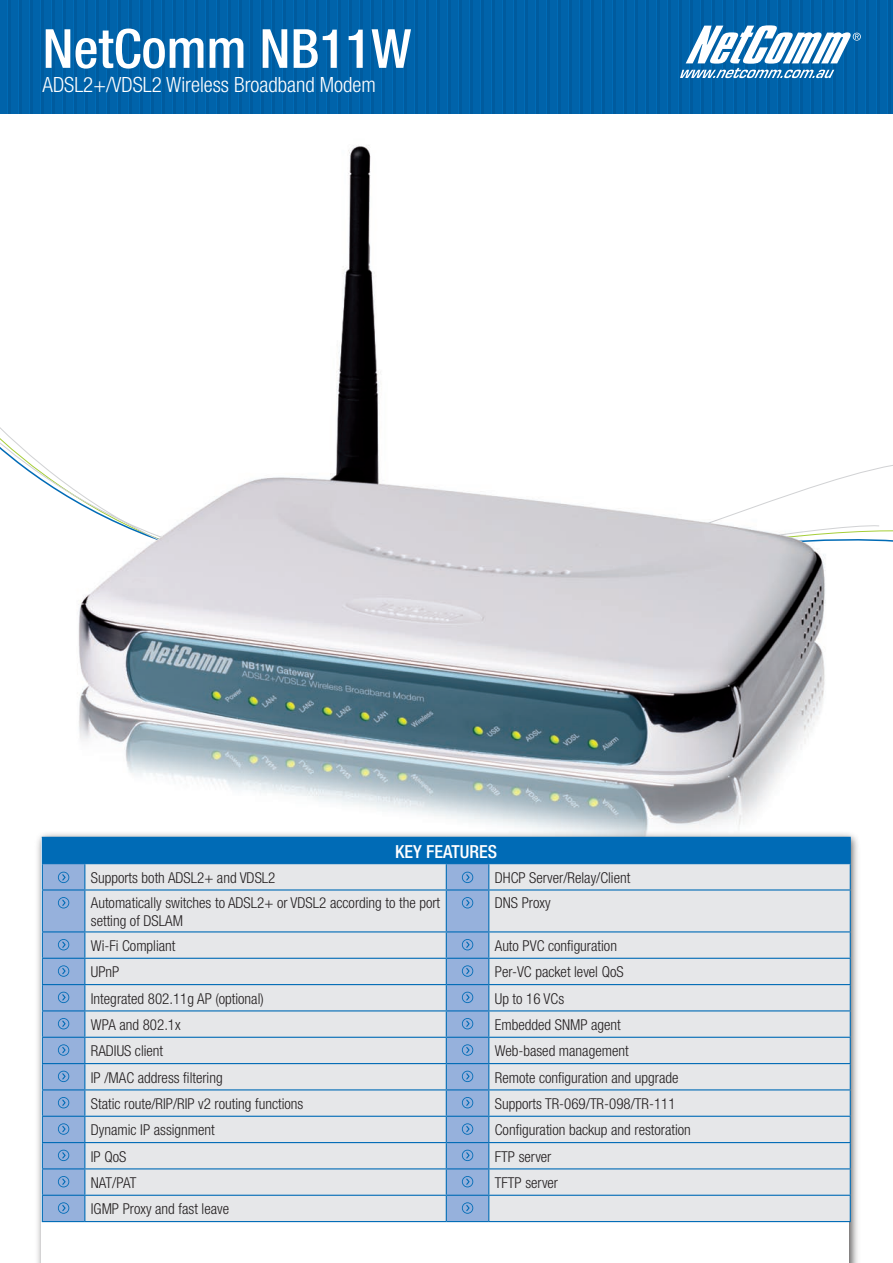
<style>
.page{position:relative;width:893px;height:1263px;background:#fff}
.page>*{position:absolute;margin:0;border:0;box-sizing:border-box;transform-origin:0 0}
.t1{font:500 condensed 54px "Helvetica Neue LT";color:#fff}
.t2{font:300 condensed 21px "Helvetica Neue LT";color:#fff}
.t3{font:500 condensed 18px "Helvetica Neue LT";color:#fff}
.t4{font:300 condensed 15px/18px "Helvetica Neue LT";color:#231f20}
</style>
<div class="page">
<div style="left:0;top:0;width:893px;height:113px;background:#0063aa"></div>
<svg style="left:680px;top:25px;width:181px;height:53px"></svg>
<img style="left:43px;top:145px;width:808px;height:686px">
<img style="left:78px;top:147px;width:746px;height:629px">
<div style="left:34px;top:831px;width:827px;height:432px;background:#231f20;opacity:.75"></div>
<div style="left:41px;top:838px;width:808px;height:425px;background:#fff"></div>
<div style="left:42px;top:837px;width:808px;height:27px;background:#006bb6"></div>
<div style="left:43px;top:864px;width:41px;height:357px;background:#96b1dc"></div>
<svg style="left:85px;top:864px;width:765px;height:357px;background:#dee2e7"></svg>
<svg style="left:84px;top:864px;width:1px;height:25px"></svg>
<svg style="left:446px;top:864px;width:1px;height:25px"></svg>
<svg style="left:488px;top:864px;width:1px;height:25px"></svg>
<hr style="left:42px;top:889px;width:43px;height:1px;background:#006bb6">
<hr style="left:42px;top:890px;width:1px;height:41px;background:#006bb6">
<hr style="left:85px;top:889px;width:361px;height:1px;background:#006bb6">
<hr style="left:84px;top:890px;width:1px;height:41px;background:#006bb6">
<hr style="left:446px;top:889px;width:43px;height:1px;background:#006bb6">
<hr style="left:446px;top:890px;width:1px;height:41px;background:#006bb6">
<hr style="left:489px;top:889px;width:362px;height:1px;background:#006bb6">
<hr style="left:488px;top:890px;width:1px;height:41px;background:#006bb6">
<hr style="left:850px;top:890px;width:1px;height:41px;background:#006bb6">
<hr style="left:42px;top:931px;width:43px;height:1px;background:#006bb6">
<hr style="left:85px;top:931px;width:361px;height:1px;background:#006bb6">
<hr style="left:446px;top:931px;width:43px;height:1px;background:#006bb6">
<hr style="left:489px;top:931px;width:362px;height:1px;background:#006bb6">
<hr style="left:42px;top:958px;width:43px;height:1px;background:#006bb6">
<hr style="left:85px;top:958px;width:361px;height:1px;background:#006bb6">
<hr style="left:446px;top:958px;width:43px;height:1px;background:#006bb6">
<hr style="left:489px;top:958px;width:362px;height:1px;background:#006bb6">
<hr style="left:42px;top:984px;width:43px;height:1px;background:#006bb6">
<hr style="left:85px;top:984px;width:361px;height:1px;background:#006bb6">
<hr style="left:446px;top:984px;width:43px;height:1px;background:#006bb6">
<hr style="left:489px;top:984px;width:362px;height:1px;background:#006bb6">
<hr style="left:42px;top:1010px;width:43px;height:1px;background:#006bb6">
<hr style="left:85px;top:1010px;width:361px;height:1px;background:#006bb6">
<hr style="left:446px;top:1010px;width:43px;height:1px;background:#006bb6">
<hr style="left:489px;top:1010px;width:362px;height:1px;background:#006bb6">
<hr style="left:42px;top:1037px;width:43px;height:1px;background:#006bb6">
<hr style="left:85px;top:1037px;width:361px;height:1px;background:#006bb6">
<hr style="left:446px;top:1037px;width:43px;height:1px;background:#006bb6">
<hr style="left:489px;top:1037px;width:362px;height:1px;background:#006bb6">
<hr style="left:42px;top:1063px;width:43px;height:1px;background:#006bb6">
<hr style="left:85px;top:1063px;width:361px;height:1px;background:#006bb6">
<hr style="left:446px;top:1063px;width:43px;height:1px;background:#006bb6">
<hr style="left:489px;top:1063px;width:362px;height:1px;background:#006bb6">
<hr style="left:42px;top:1089px;width:43px;height:1px;background:#006bb6">
<hr style="left:85px;top:1089px;width:361px;height:1px;background:#006bb6">
<hr style="left:446px;top:1089px;width:43px;height:1px;background:#006bb6">
<hr style="left:489px;top:1089px;width:362px;height:1px;background:#006bb6">
<hr style="left:42px;top:1116px;width:43px;height:1px;background:#006bb6">
<hr style="left:85px;top:1116px;width:361px;height:1px;background:#006bb6">
<hr style="left:446px;top:1116px;width:43px;height:1px;background:#006bb6">
<hr style="left:489px;top:1116px;width:362px;height:1px;background:#006bb6">
<hr style="left:42px;top:1142px;width:43px;height:1px;background:#006bb6">
<hr style="left:85px;top:1142px;width:361px;height:1px;background:#006bb6">
<hr style="left:446px;top:1142px;width:43px;height:1px;background:#006bb6">
<hr style="left:489px;top:1142px;width:362px;height:1px;background:#006bb6">
<hr style="left:42px;top:1168px;width:43px;height:1px;background:#006bb6">
<hr style="left:85px;top:1168px;width:361px;height:1px;background:#006bb6">
<hr style="left:446px;top:1168px;width:43px;height:1px;background:#006bb6">
<hr style="left:489px;top:1168px;width:362px;height:1px;background:#006bb6">
<hr style="left:42px;top:1195px;width:43px;height:1px;background:#006bb6">
<svg style="left:42px;top:932px;width:1px;height:289px"></svg>
<hr style="left:85px;top:1195px;width:361px;height:1px;background:#006bb6">
<svg style="left:84px;top:932px;width:1px;height:289px"></svg>
<hr style="left:446px;top:1195px;width:43px;height:1px;background:#006bb6">
<svg style="left:446px;top:932px;width:1px;height:289px"></svg>
<hr style="left:489px;top:1195px;width:362px;height:1px;background:#006bb6">
<svg style="left:488px;top:932px;width:1px;height:289px"></svg>
<svg style="left:850px;top:932px;width:1px;height:289px"></svg>
<hr style="left:42px;top:1221px;width:43px;height:1px;background:#006bb6">
<hr style="left:85px;top:1221px;width:361px;height:1px;background:#006bb6">
<hr style="left:446px;top:1221px;width:43px;height:1px;background:#006bb6">
<hr style="left:489px;top:1221px;width:362px;height:1px;background:#006bb6">
<svg style="left:42px;top:864px;width:1px;height:25px"></svg>
<hr style="left:489px;top:837px;width:362px;height:1px;background:#006bb6">
<svg style="left:850px;top:838px;width:1px;height:51px"></svg>
<hr style="left:489px;top:863px;width:362px;height:1px;background:#006bb6">
<svg style="left:58px;top:872px;width:11px;height:11px"></svg>
<svg style="left:462px;top:872px;width:11px;height:11px"></svg>
<svg style="left:58px;top:897px;width:11px;height:11px"></svg>
<svg style="left:462px;top:897px;width:11px;height:11px"></svg>
<svg style="left:58px;top:939px;width:11px;height:11px"></svg>
<svg style="left:462px;top:939px;width:11px;height:11px"></svg>
<svg style="left:58px;top:965px;width:11px;height:12px"></svg>
<svg style="left:462px;top:965px;width:11px;height:12px"></svg>
<svg style="left:58px;top:992px;width:11px;height:11px"></svg>
<svg style="left:462px;top:992px;width:11px;height:11px"></svg>
<svg style="left:58px;top:1018px;width:11px;height:11px"></svg>
<svg style="left:462px;top:1018px;width:11px;height:11px"></svg>
<svg style="left:58px;top:1044px;width:11px;height:12px"></svg>
<svg style="left:462px;top:1044px;width:11px;height:12px"></svg>
<svg style="left:58px;top:1071px;width:11px;height:11px"></svg>
<svg style="left:462px;top:1071px;width:11px;height:11px"></svg>
<svg style="left:58px;top:1097px;width:11px;height:11px"></svg>
<svg style="left:462px;top:1097px;width:11px;height:11px"></svg>
<svg style="left:58px;top:1123px;width:11px;height:12px"></svg>
<svg style="left:462px;top:1123px;width:11px;height:12px"></svg>
<svg style="left:58px;top:1150px;width:11px;height:11px"></svg>
<svg style="left:462px;top:1150px;width:11px;height:11px"></svg>
<svg style="left:58px;top:1176px;width:11px;height:11px"></svg>
<svg style="left:462px;top:1176px;width:11px;height:11px"></svg>
<svg style="left:58px;top:1202px;width:11px;height:12px"></svg>
<svg style="left:462px;top:1202px;width:11px;height:12px"></svg>
<p class="t1" style="left:43px;top:16px;width:370px">NetComm NB11W</p>
<p class="t2" style="left:43px;top:72px;width:335px">ADSL2+/VDSL2 Wireless Broadband Modem</p>
<p class="t3" style="left:395px;top:840px;width:103px">KEY FEATURES</p>
<p class="t4" style="left:91px;top:868px;width:186px">Supports both ADSL2+ and VDSL2</p>
<p class="t4" style="left:495px;top:868px;width:137px">DHCP Server/Relay/Client</p>
<p class="t4" style="left:91px;top:893px;width:351px">Automatically switches to ADSL2+ or VDSL2 according to the port setting of DSLAM</p>
<p class="t4" style="left:495px;top:893px;width:57px">DNS Proxy</p>
<p class="t4" style="left:91px;top:937px;width:86px">Wi-Fi Compliant</p>
<p class="t4" style="left:495px;top:937px;width:124px">Auto PVC configuration</p>
<p class="t4" style="left:91px;top:963px;width:30px">UPnP</p>
<p class="t4" style="left:495px;top:963px;width:130px">Per-VC packet level QoS</p>
<p class="t4" style="left:91px;top:989px;width:174px">Integrated 802.11g AP (optional)</p>
<p class="t4" style="left:495px;top:989px;width:71px">Up to 16 VCs</p>
<p class="t4" style="left:91px;top:1016px;width:91px">WPA and 802.1x</p>
<p class="t4" style="left:495px;top:1016px;width:128px">Embedded SNMP agent</p>
<p class="t4" style="left:91px;top:1042px;width:74px">RADIUS client</p>
<p class="t4" style="left:495px;top:1042px;width:135px">Web-based management</p>
<p class="t4" style="left:91px;top:1068px;width:133px">IP /MAC address filtering</p>
<p class="t4" style="left:495px;top:1068px;width:185px">Remote configuration and upgrade</p>
<p class="t4" style="left:91px;top:1094px;width:214px">Static route/RIP/RIP v2 routing functions</p>
<p class="t4" style="left:495px;top:1094px;width:182px">Supports TR-069/TR-098/TR-111</p>
<p class="t4" style="left:91px;top:1121px;width:126px">Dynamic IP assignment</p>
<p class="t4" style="left:495px;top:1121px;width:198px">Configuration backup and restoration</p>
<p class="t4" style="left:91px;top:1147px;width:37px">IP QoS</p>
<p class="t4" style="left:495px;top:1147px;width:58px">FTP server</p>
<p class="t4" style="left:91px;top:1173px;width:47px">NAT/PAT</p>
<p class="t4" style="left:495px;top:1173px;width:65px">TFTP server</p>
<p class="t4" style="left:91px;top:1200px;width:140px">IGMP Proxy and fast leave</p>
</div>
